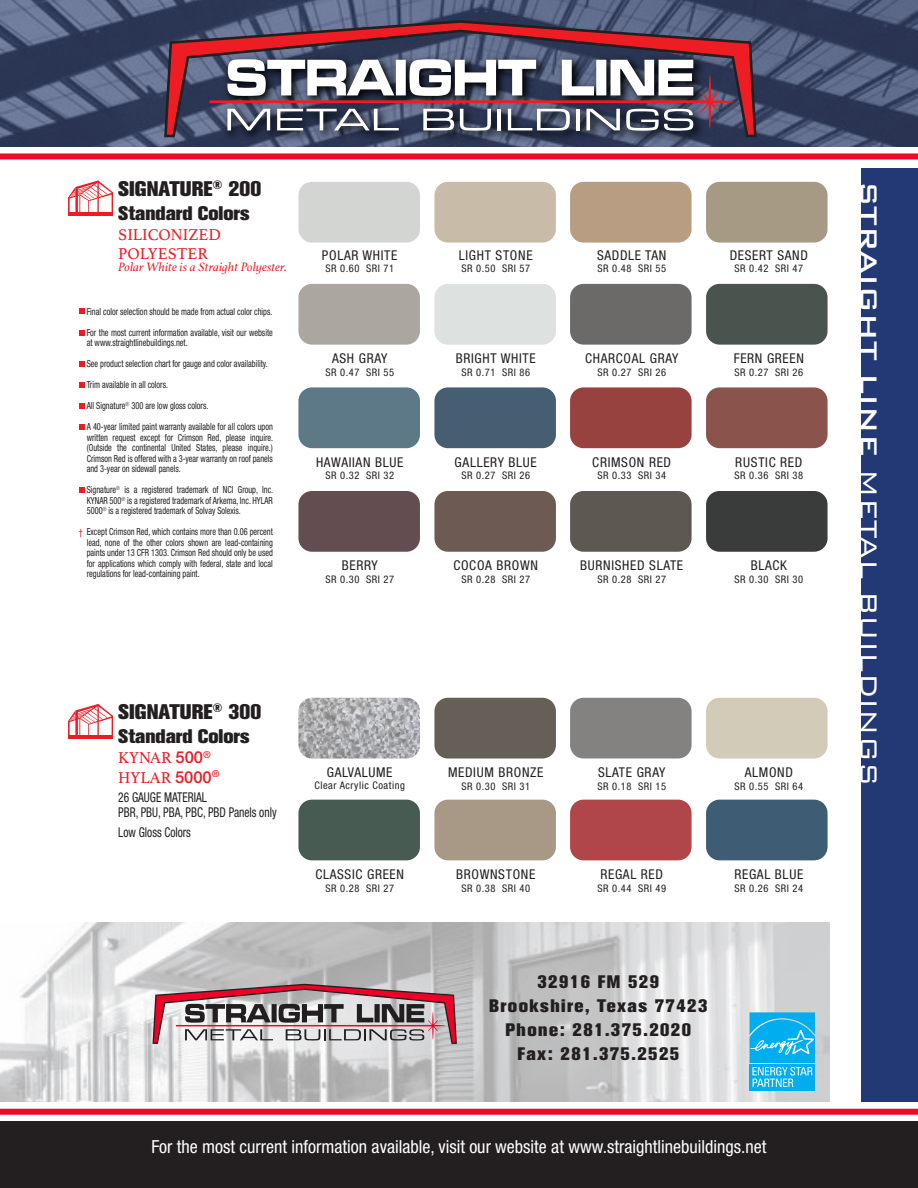
<style>
.page{position:relative;width:918px;height:1188px;background:#fff}
.page>*{position:absolute;margin:0;border:0;box-sizing:border-box;transform-origin:0 0}
.t1{font:300 31.5px "Bank Gothic BT";color:#fff}
.t2{font:21px "Akzidenz Grotesk BQ X Bold Alt";color:#231f20}
.t3{font:19.5px "Akzidenz Grotesk BQ X Bold Alt";color:#231f20}
.t4{font:condensed 18px "Helvetica Neue";color:#fff}
.t5{font:18px "Akzidenz Grotesk BQ X Bold Alt";letter-spacing:.08em;color:#231f20}
.t6{font:16.5px "Athelas";color:#ed1c24}
.t7{font:condensed 13.5px "Helvetica Neue";letter-spacing:.05em;color:#231f20}
.t8{font:condensed 13.5px "Helvetica Neue";color:#231f20;scale:.85 1}
.t9{font:italic 12.75px "Athelas";color:#ed1c24}
.t10{font:condensed 10.5px "Helvetica Neue";letter-spacing:.05em;color:#231f20}
.t11{font:condensed 9.75px/10.5px "Helvetica Neue";color:#231f20;text-align:justify;scale:.85 1}
.t12{font:condensed 9.75px "Helvetica Neue";color:#ed1c24;scale:.85 1}
.s1{font-family:"Helvetica Neue";font-weight:500}
.s2{font-weight:500}
</style>
<div class="page">
<div style="left:862px;top:168px;width:56px;height:934px;background:#223975"></div>
<svg style="left:0;top:0;width:918px;height:147px;background:#44506f"></svg>
<svg style="left:164px;top:20px;width:593px;height:117px;background:#753c50"></svg>
<img style="left:220px;top:52px;width:488px;height:94px">
<svg style="left:210px;top:59px;width:524px;height:72px"></svg>
<div style="left:0;top:1121px;width:918px;height:67px;background:#231f20"></div>
<div style="left:0;top:1109px;width:918px;height:6px;background:#ea0a2a"></div>
<hr style="left:68px;top:212px;width:45px;height:4px;background:#ed1c24">
<svg style="left:68px;top:181px;width:45px;height:31px"></svg>
<hr style="left:68px;top:736px;width:45px;height:3px;background:#ed1c24">
<svg style="left:68px;top:704px;width:45px;height:32px"></svg>
<svg style="left:79px;top:309px;width:6px;height:5px"></svg>
<svg style="left:79px;top:330px;width:6px;height:5px"></svg>
<svg style="left:79px;top:361px;width:6px;height:5px"></svg>
<svg style="left:79px;top:382px;width:6px;height:5px"></svg>
<svg style="left:79px;top:403px;width:6px;height:5px"></svg>
<svg style="left:79px;top:424px;width:6px;height:6px"></svg>
<svg style="left:79px;top:487px;width:6px;height:5px"></svg>
<div style="left:0;top:153px;width:918px;height:6px;background:#ea0a2a"></div>
<img style="left:0;top:922px;width:829px;height:180px">
<svg style="left:153px;top:984px;width:304px;height:60px;background:#b19096"></svg>
<div style="left:750px;top:1064px;width:65px;height:26px;background:#00aeef"></div>
<svg style="left:750px;top:1012px;width:65px;height:75px"></svg>
<div style="left:298px;top:182px;width:122px;height:61px;background:#d2d5d2;border-radius:14px"></div>
<div style="left:298px;top:284px;width:122px;height:61px;background:#aba69f;border-radius:14px"></div>
<div style="left:298px;top:387px;width:122px;height:61px;background:#5d7987;border-radius:14px"></div>
<div style="left:298px;top:491px;width:122px;height:61px;background:#644d50;border-radius:14px"></div>
<img style="left:298px;top:698px;width:122px;height:61px">
<div style="left:298px;top:800px;width:122px;height:60px;background:#485b53;border-radius:14px"></div>
<div style="left:570px;top:182px;width:122px;height:61px;background:#b89d83;border-radius:14px"></div>
<div style="left:570px;top:284px;width:122px;height:61px;background:#6b6a68;border-radius:14px"></div>
<div style="left:570px;top:387px;width:122px;height:61px;background:#984240;border-radius:14px"></div>
<div style="left:570px;top:491px;width:122px;height:61px;background:#5d5852;border-radius:14px"></div>
<div style="left:570px;top:698px;width:122px;height:61px;background:#848281;border-radius:14px"></div>
<div style="left:570px;top:800px;width:122px;height:60px;background:#b04649;border-radius:14px"></div>
<div style="left:434px;top:182px;width:122px;height:61px;background:#c8bca9;border-radius:14px"></div>
<div style="left:434px;top:284px;width:122px;height:61px;background:#dde1e0;border-radius:14px"></div>
<div style="left:434px;top:387px;width:122px;height:61px;background:#455e71;border-radius:14px"></div>
<div style="left:434px;top:491px;width:122px;height:61px;background:#6d5a53;border-radius:14px"></div>
<div style="left:434px;top:698px;width:122px;height:61px;background:#665f57;border-radius:14px"></div>
<div style="left:434px;top:800px;width:122px;height:60px;background:#a79986;border-radius:14px"></div>
<div style="left:706px;top:182px;width:122px;height:61px;background:#a69a84;border-radius:14px"></div>
<div style="left:706px;top:284px;width:122px;height:61px;background:#4a544f;border-radius:14px"></div>
<div style="left:706px;top:387px;width:122px;height:61px;background:#8a534c;border-radius:14px"></div>
<div style="left:706px;top:491px;width:122px;height:61px;background:#3a3b3b;border-radius:14px"></div>
<div style="left:706px;top:698px;width:122px;height:61px;background:#d1cbb8;border-radius:14px"></div>
<div style="left:706px;top:800px;width:122px;height:60px;background:#3e5c73;border-radius:14px"></div>
<p class="t2" style="left:118px;top:176px;width:145px">SIGNATURE<sup>®</sup> 200</p>
<p class="t3" style="left:118px;top:202px;width:133px">Standard Colors</p>
<p class="t6" style="left:118px;top:221px;width:104px">SILICONIZED</p>
<p class="t6" style="left:118px;top:241px;width:91px">POLYESTER</p>
<p class="t9" style="left:118px;top:257px;width:170px">Polar White is a Straight Polyester.</p>
<p class="t11" style="left:87px;top:306px;width:220px">Final color selection should be made from actual color chips.</p>
<p class="t11" style="left:87px;top:327px;width:220px">For the most current information available, visit our website at www.straightlinebuildings.net.</p>
<p class="t11" style="left:87px;top:359px;width:214px">See product selection chart for gauge and color availability.</p>
<p class="t11" style="left:87px;top:380px;width:97px">Trim available in all colors.</p>
<p class="t11" style="left:87px;top:401px;width:145px">All Signature<sup>®</sup> 300 are low gloss colors.</p>
<p class="t11" style="left:87px;top:422px;width:221px">A 40-year limited paint warranty available for all colors upon written request except for Crimson Red, please inquire. (Outside the continental United States, please inquire.)<br>Crimson Red is offered with a 3-year warranty on roof panels and 3-year on sidewall panels.</p>
<p class="t11" style="left:87px;top:485px;width:221px">Signature<sup>®</sup> is a registered trademark of NCI Group, Inc.<br>KYNAR 500<sup>®</sup> is a registered trademark of Arkema, Inc. HYLAR 5000<sup>®</sup> is a registered trademark of Solvay Solexis.</p>
<p class="t11" style="left:87px;top:527px;width:220px">Except Crimson Red, which contains more than 0.06 percent lead, none of the other colors shown are lead-containing paints under 13 CFR 1303. Crimson Red should only be used for applications which comply with federal, state and local regulations for lead-containing paint.</p>
<p class="t12" style="left:79px;top:527px;width:6px">†</p>
<p class="t7" style="left:322px;top:247px;width:77px">POLAR WHITE</p>
<p class="t10" style="left:325px;top:262px;width:70px">SR 0.60 SRI 71</p>
<p class="t7" style="left:332px;top:350px;width:57px">ASH GRAY</p>
<p class="t10" style="left:325px;top:366px;width:70px">SR 0.47 SRI 55</p>
<p class="t7" style="left:316px;top:454px;width:89px">HAWAIIAN BLUE</p>
<p class="t10" style="left:325px;top:469px;width:70px">SR 0.32 SRI 32</p>
<p class="t7" style="left:342px;top:557px;width:37px">BERRY</p>
<p class="t10" style="left:325px;top:573px;width:70px">SR 0.30 SRI 27</p>
<p class="t7" style="left:459px;top:247px;width:75px">LIGHT STONE</p>
<p class="t10" style="left:461px;top:262px;width:70px">SR 0.50 SRI 57</p>
<p class="t7" style="left:597px;top:247px;width:71px">SADDLE TAN</p>
<p class="t10" style="left:597px;top:262px;width:70px">SR 0.48 SRI 55</p>
<p class="t7" style="left:730px;top:247px;width:80px">DESERT SAND</p>
<p class="t10" style="left:735px;top:262px;width:70px">SR 0.42 SRI 47</p>
<p class="t7" style="left:456px;top:350px;width:81px">BRIGHT WHITE</p>
<p class="t10" style="left:461px;top:366px;width:70px">SR 0.71 SRI 86</p>
<p class="t7" style="left:585px;top:350px;width:95px">CHARCOAL GRAY</p>
<p class="t10" style="left:597px;top:366px;width:70px">SR 0.27 SRI 26</p>
<p class="t7" style="left:734px;top:350px;width:72px">FERN GREEN</p>
<p class="t10" style="left:735px;top:366px;width:70px">SR 0.27 SRI 26</p>
<p class="t7" style="left:455px;top:454px;width:84px">GALLERY BLUE</p>
<p class="t10" style="left:461px;top:469px;width:70px">SR 0.27 SRI 26</p>
<p class="t7" style="left:592px;top:454px;width:80px">CRIMSON RED</p>
<p class="t10" style="left:597px;top:469px;width:70px">SR 0.33 SRI 34</p>
<p class="t7" style="left:735px;top:454px;width:69px">RUSTIC RED</p>
<p class="t10" style="left:735px;top:469px;width:70px">SR 0.36 SRI 38</p>
<p class="t7" style="left:453px;top:557px;width:86px">COCOA BROWN</p>
<p class="t10" style="left:461px;top:573px;width:70px">SR 0.28 SRI 27</p>
<p class="t7" style="left:580px;top:557px;width:104px">BURNISHED SLATE</p>
<p class="t10" style="left:597px;top:573px;width:70px">SR 0.28 SRI 27</p>
<p class="t7" style="left:751px;top:557px;width:38px">BLACK</p>
<p class="t10" style="left:735px;top:573px;width:70px">SR 0.30 SRI 30</p>
<p class="t2" style="left:118px;top:700px;width:145px">SIGNATURE<sup>®</sup> 300</p>
<p class="t3" style="left:118px;top:725px;width:133px">Standard Colors</p>
<p class="t6" style="left:118px;top:745px;width:94px">KYNAR <span class="s1">500</span><sup>®</sup></p>
<p class="t6" style="left:118px;top:764px;width:103px">HYLAR <span class="s1">5000</span><sup>®</sup></p>
<p class="t8" style="left:118px;top:790px;width:106px">26 GAUGE MATERIAL</p>
<p class="t8" style="left:118px;top:805px;width:188px">PBR, PBU, PBA, PBC, PBD Panels only</p>
<p class="t8" style="left:118px;top:824px;width:87px">Low Gloss Colors</p>
<p class="t7" style="left:327px;top:764px;width:67px">GALVALUME</p>
<p class="t10" style="left:314px;top:779px;width:92px">Clear Acrylic Coating</p>
<p class="t7" style="left:315px;top:866px;width:90px">CLASSIC GREEN</p>
<p class="t10" style="left:325px;top:882px;width:70px">SR 0.28 SRI 27</p>
<p class="t7" style="left:448px;top:764px;width:97px">MEDIUM BRONZE</p>
<p class="t10" style="left:461px;top:780px;width:70px">SR 0.30 SRI 31</p>
<p class="t7" style="left:456px;top:866px;width:81px">BROWNSTONE</p>
<p class="t10" style="left:461px;top:882px;width:70px">SR 0.38 SRI 40</p>
<p class="t7" style="left:598px;top:764px;width:69px">SLATE GRAY</p>
<p class="t10" style="left:597px;top:780px;width:70px">SR 0.18 SRI 15</p>
<p class="t7" style="left:600px;top:866px;width:64px">REGAL RED</p>
<p class="t10" style="left:597px;top:882px;width:70px">SR 0.44 SRI 49</p>
<p class="t7" style="left:745px;top:764px;width:50px">ALMOND</p>
<p class="t10" style="left:735px;top:780px;width:70px">SR 0.55 SRI 64</p>
<p class="t7" style="left:734px;top:866px;width:70px">REGAL BLUE</p>
<p class="t10" style="left:735px;top:882px;width:70px">SR 0.26 SRI 24</p>
<p class="t5" style="left:538px;top:971px;width:123px">32916 FM 529</p>
<p class="t5" style="left:489px;top:995px;width:220px">Brookshire, Texas 77423</p>
<p class="t5" style="left:505px;top:1019px;width:187px">Phone: 281.375.2020</p>
<p class="t5" style="left:517px;top:1043px;width:163px">Fax: 281.375.2525</p>
<p class="t4" style="left:152px;top:1136px;width:616px">For the most current information available, visit our website at www.straightlinebuildings.net</p>
<p class="t1" style="left:886px;top:181px;width:607px;rotate:90deg"><span class="s2">STRAIGHT LINE</span> METAL BUILDINGS</p>
</div>
